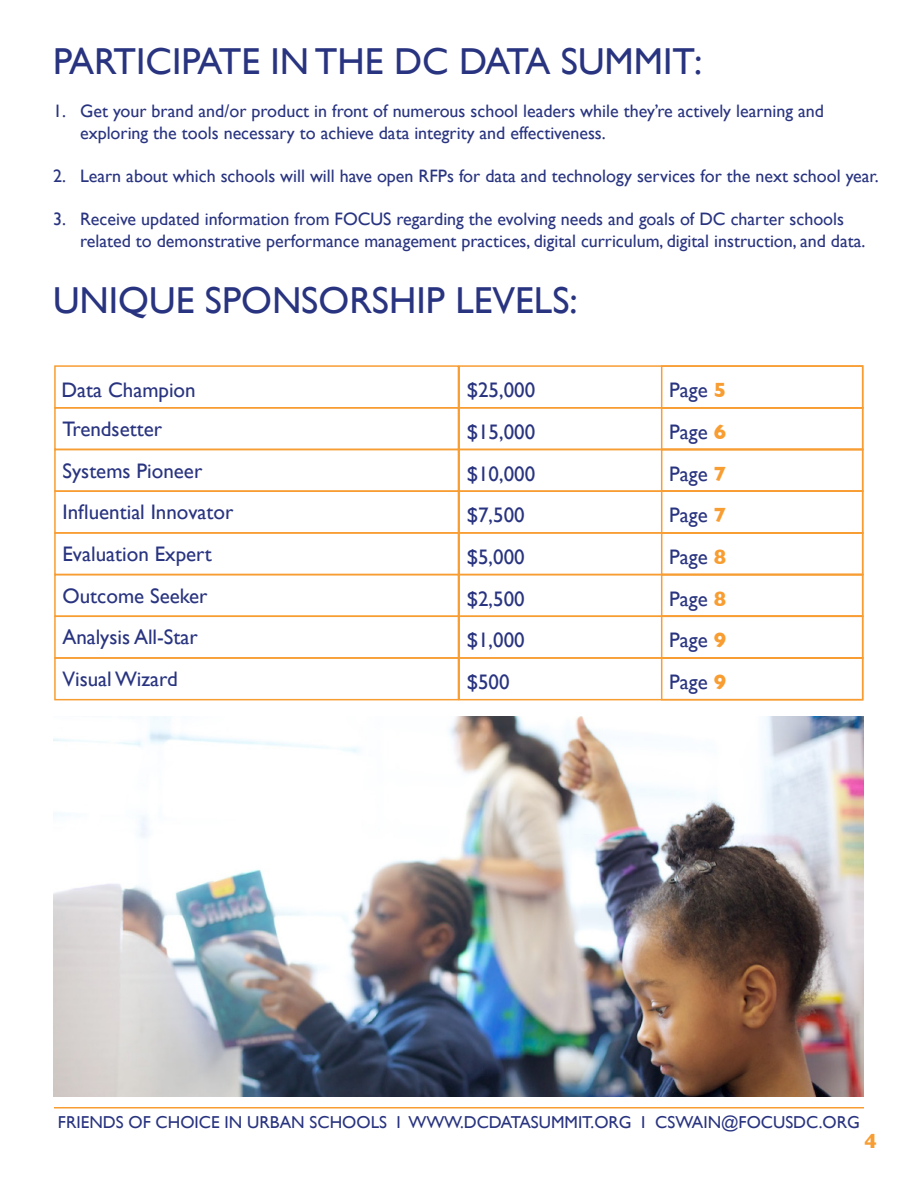
<style>
.page{position:relative;width:918px;height:1188px;background:#fff}
.page>*{position:absolute;margin:0;border:0;box-sizing:border-box;transform-origin:0 0}
.t1{font:37.5px "Gill Sans";color:#293480}
.t2{font:21px "Gill Sans";color:#293480}
.t3{font:700 21px "Gill Sans";color:#f89d31}
.t4{font:18px/21.6px "Gill Sans";color:#293480}
.t5{font:17.25px "Gill Sans";color:#293480}
.s1{font-weight:700;color:#f89d31}
</style>
<div class="page">
<hr style="left:54px;top:1107px;width:810px;height:1px;background:#f89d31">
<div style="left:54px;top:365px;width:405px;height:44px;border:2px solid #f89d31"></div>
<div style="left:54px;top:407px;width:405px;height:43px;border:2px solid #f89d31"></div>
<div style="left:54px;top:449px;width:405px;height:43px;border:2px solid #f89d31"></div>
<div style="left:54px;top:490px;width:405px;height:44px;border:2px solid #f89d31"></div>
<div style="left:54px;top:532px;width:405px;height:43px;border:2px solid #f89d31"></div>
<div style="left:54px;top:574px;width:405px;height:43px;border:2px solid #f89d31"></div>
<div style="left:54px;top:616px;width:405px;height:43px;border:2px solid #f89d31"></div>
<div style="left:54px;top:657px;width:405px;height:43px;border:2px solid #f89d31"></div>
<div style="left:458px;top:365px;width:405px;height:44px;border:2px solid #f89d31"></div>
<div style="left:458px;top:407px;width:405px;height:43px;border:2px solid #f89d31"></div>
<div style="left:458px;top:449px;width:405px;height:43px;border:2px solid #f89d31"></div>
<div style="left:458px;top:490px;width:405px;height:44px;border:2px solid #f89d31"></div>
<div style="left:458px;top:532px;width:405px;height:43px;border:2px solid #f89d31"></div>
<div style="left:458px;top:574px;width:405px;height:43px;border:2px solid #f89d31"></div>
<div style="left:458px;top:616px;width:405px;height:43px;border:2px solid #f89d31"></div>
<div style="left:458px;top:657px;width:405px;height:43px;border:2px solid #f89d31"></div>
<div style="left:661px;top:365px;width:202px;height:44px;border:2px solid #f89d31"></div>
<div style="left:661px;top:407px;width:202px;height:43px;border:2px solid #f89d31"></div>
<div style="left:661px;top:449px;width:202px;height:43px;border:2px solid #f89d31"></div>
<div style="left:661px;top:490px;width:202px;height:44px;border:2px solid #f89d31"></div>
<div style="left:661px;top:532px;width:202px;height:43px;border:2px solid #f89d31"></div>
<div style="left:661px;top:574px;width:202px;height:43px;border:2px solid #f89d31"></div>
<div style="left:661px;top:616px;width:202px;height:43px;border:2px solid #f89d31"></div>
<div style="left:661px;top:657px;width:202px;height:43px;border:2px solid #f89d31"></div>
<img style="left:54px;top:716px;width:810px;height:380px">
<p class="t1" style="left:53px;top:39px;width:651px">PARTICIPATE IN THE DC DATA SUMMIT:</p>
<p class="t4" style="left:80px;top:100px;width:745px;text-indent:-27px">1. Get your brand and/or product in front of numerous school leaders while they’re actively learning and exploring the tools necessary to achieve data integrity and effectiveness.</p>
<p class="t4" style="left:53px;top:165px;width:827px">2. Learn about which schools will will have open RFPs for data and technology services for the next school year.</p>
<p class="t4" style="left:80px;top:208px;width:787px;text-indent:-27px">3. Receive updated information from FOCUS regarding the evolving needs and goals of DC charter schools related to demonstrative performance management practices, digital curriculum, digital instruction, and data.</p>
<p class="t1" style="left:53px;top:279px;width:526px">UNIQUE SPONSORSHIP LEVELS:</p>
<p class="t2" style="left:62px;top:378px;width:136px">Data Champion</p>
<p class="t2" style="left:62px;top:416px;width:101px">Trendsetter</p>
<p class="t2" style="left:62px;top:458px;width:141px">Systems Pioneer</p>
<p class="t2" style="left:62px;top:500px;width:173px">Influential Innovator</p>
<p class="t2" style="left:62px;top:542px;width:151px">Evaluation Expert</p>
<p class="t2" style="left:62px;top:583px;width:147px">Outcome Seeker</p>
<p class="t2" style="left:62px;top:625px;width:137px">Analysis All-Star</p>
<p class="t2" style="left:62px;top:667px;width:117px">Visual Wizard</p>
<p class="t2" style="left:467px;top:378px;width:70px">$25,000</p>
<p class="t2" style="left:467px;top:420px;width:70px">$15,000</p>
<p class="t2" style="left:467px;top:461px;width:70px">$10,000</p>
<p class="t2" style="left:467px;top:503px;width:59px">$7,500</p>
<p class="t2" style="left:467px;top:545px;width:59px">$5,000</p>
<p class="t2" style="left:467px;top:586px;width:59px">$2,500</p>
<p class="t2" style="left:467px;top:628px;width:59px">$1,000</p>
<p class="t2" style="left:467px;top:670px;width:44px">$500</p>
<p class="t2" style="left:669px;top:378px;width:58px">Page <span class="s1">5</span></p>
<p class="t2" style="left:669px;top:420px;width:58px">Page <span class="s1">6</span></p>
<p class="t2" style="left:669px;top:461px;width:58px">Page <span class="s1">7</span></p>
<p class="t2" style="left:669px;top:503px;width:58px">Page <span class="s1">7</span></p>
<p class="t2" style="left:669px;top:545px;width:58px">Page <span class="s1">8</span></p>
<p class="t2" style="left:669px;top:586px;width:58px">Page <span class="s1">8</span></p>
<p class="t2" style="left:669px;top:628px;width:58px">Page <span class="s1">9</span></p>
<p class="t2" style="left:669px;top:670px;width:58px">Page <span class="s1">9</span></p>
<p class="t5" style="left:58px;top:1112px;width:804px">FRIENDS OF CHOICE IN URBAN SCHOOLS I WWW.DCDATASUMMIT.ORG I CSWAIN@FOCUSDC.ORG</p>
<p class="t3" style="left:865px;top:1125px;width:14px">4</p>
</div>
